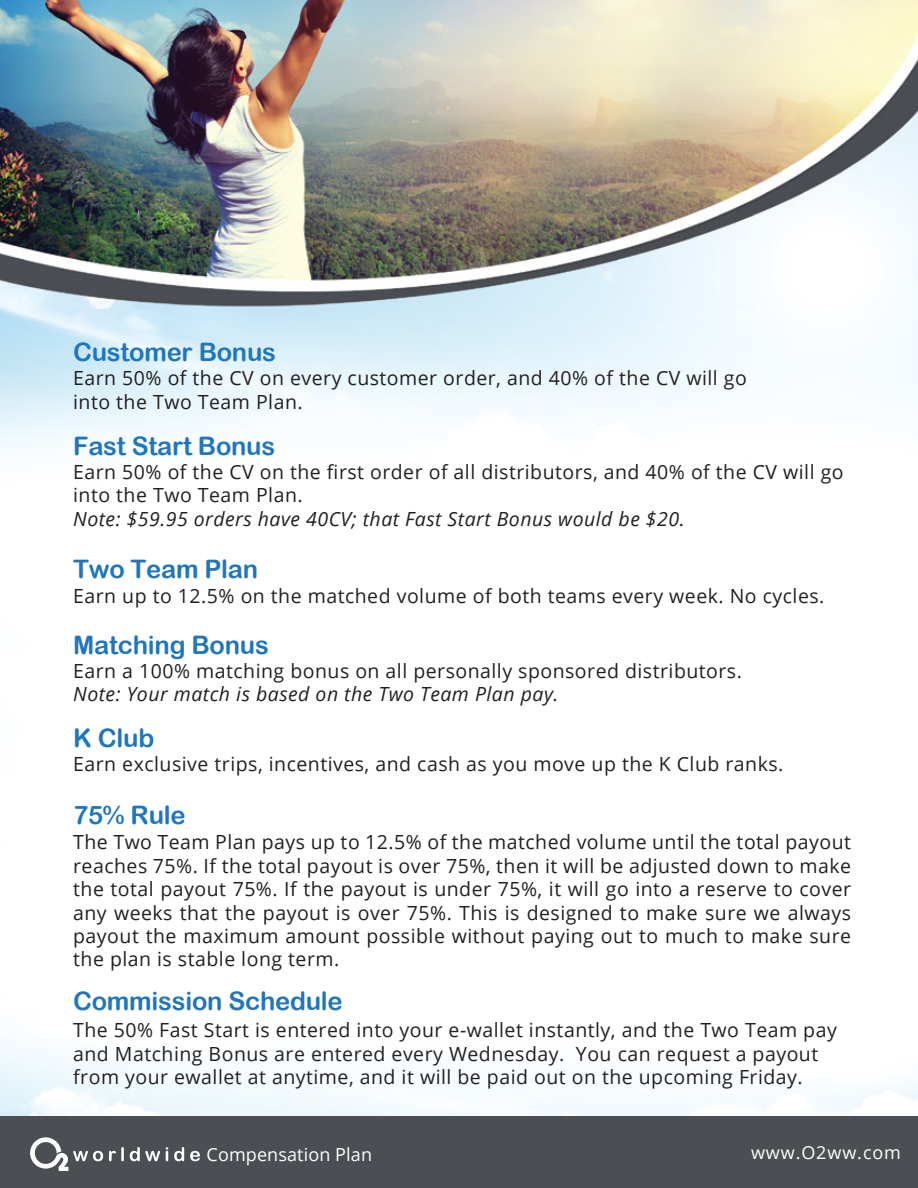
<style>
.page{position:relative;width:918px;height:1188px;background:#fff}
.page>*{position:absolute;margin:0;border:0;box-sizing:border-box;transform-origin:0 0}
.t1{font:25.5px "Arial Rounded MT Bold";letter-spacing:-.01em;color:#2076bc}
.t2{font:19.5px/23.4px "Open Sans";letter-spacing:.025em;color:#231f20}
.t3{font:italic 19.5px "Open Sans";letter-spacing:.025em;color:#231f20}
.t4{font:18px "Open Sans";letter-spacing:.005em;color:#fff}
.t5{font:18px "Open Sans";letter-spacing:.05em;color:#fff}
</style>
<div class="page">
<img style="left:0;top:0;width:918px;height:1116px">
<div style="left:0;top:1116px;width:918px;height:72px;background:#4b4e53"></div>
<svg style="left:30px;top:1137px;width:73px;height:34px"></svg>
<svg style="left:109px;top:1147px;width:15px;height:14px"></svg>
<svg style="left:130px;top:1147px;width:30px;height:14px"></svg>
<svg style="left:166px;top:1147px;width:2px;height:14px"></svg>
<svg style="left:174px;top:1147px;width:10px;height:14px"></svg>
<svg style="left:190px;top:1151px;width:10px;height:10px"></svg>
<h1 class="t1" style="left:73px;top:337px;width:204px">Customer Bonus</h1>
<p class="t2" style="left:73px;top:366px;width:675px">Earn 50% of the CV on every customer order, and 40% of the CV will go into the Two Team Plan.</p>
<h1 class="t1" style="left:73px;top:431px;width:204px">Fast Start Bonus</h1>
<p class="t2" style="left:73px;top:460px;width:772px">Earn 50% of the CV on the first order of all distributors, and 40% of the CV will go into the Two Team Plan.</p>
<p class="t3" style="left:73px;top:505px;width:613px">Note: $59.95 orders have 40CV; that Fast Start Bonus would be $20.</p>
<h1 class="t1" style="left:73px;top:554px;width:187px">Two Team Plan</h1>
<p class="t2" style="left:73px;top:584px;width:753px">Earn up to 12.5% on the matched volume of both teams every week. No cycles.</p>
<h1 class="t1" style="left:73px;top:629px;width:197px">Matching Bonus</h1>
<p class="t2" style="left:73px;top:658px;width:670px">Earn a 100% matching bonus on all personally sponsored distributors.</p>
<p class="t3" style="left:73px;top:681px;width:487px">Note: Your match is based on the Two Team Plan pay.</p>
<h1 class="t1" style="left:73px;top:723px;width:83px">K Club</h1>
<p class="t2" style="left:73px;top:752px;width:712px">Earn exclusive trips, incentives, and cash as you move up the K Club ranks.</p>
<h1 class="t1" style="left:73px;top:800px;width:114px">75% Rule</h1>
<p class="t2" style="left:73px;top:830px;width:779px;text-align:justify">The Two Team Plan pays up to 12.5% of the matched volume until the total payout reaches 75%. If the total payout is over 75%, then it will be adjusted down to make the total payout 75%. If the payout is under 75%, it will go into a reserve to cover any weeks that the payout is over 75%. This is designed to make sure we always payout the maximum amount possible without paying out to much to make sure the plan is stable long term.</p>
<h1 class="t1" style="left:73px;top:986px;width:271px">Commission Schedule</h1>
<p class="t2" style="left:73px;top:1018px;width:765px">The 50% Fast Start is entered into your e-wallet instantly, and the Two Team pay and Matching Bonus are entered every Wednesday. You can request a payout from your ewallet at anytime, and it will be paid out on the upcoming Friday.</p>
<p class="t4" style="left:207px;top:1142px;width:167px">Compensation Plan</p>
<p class="t5" style="left:751px;top:1141px;width:151px">www.O2ww.com</p>
</div>
